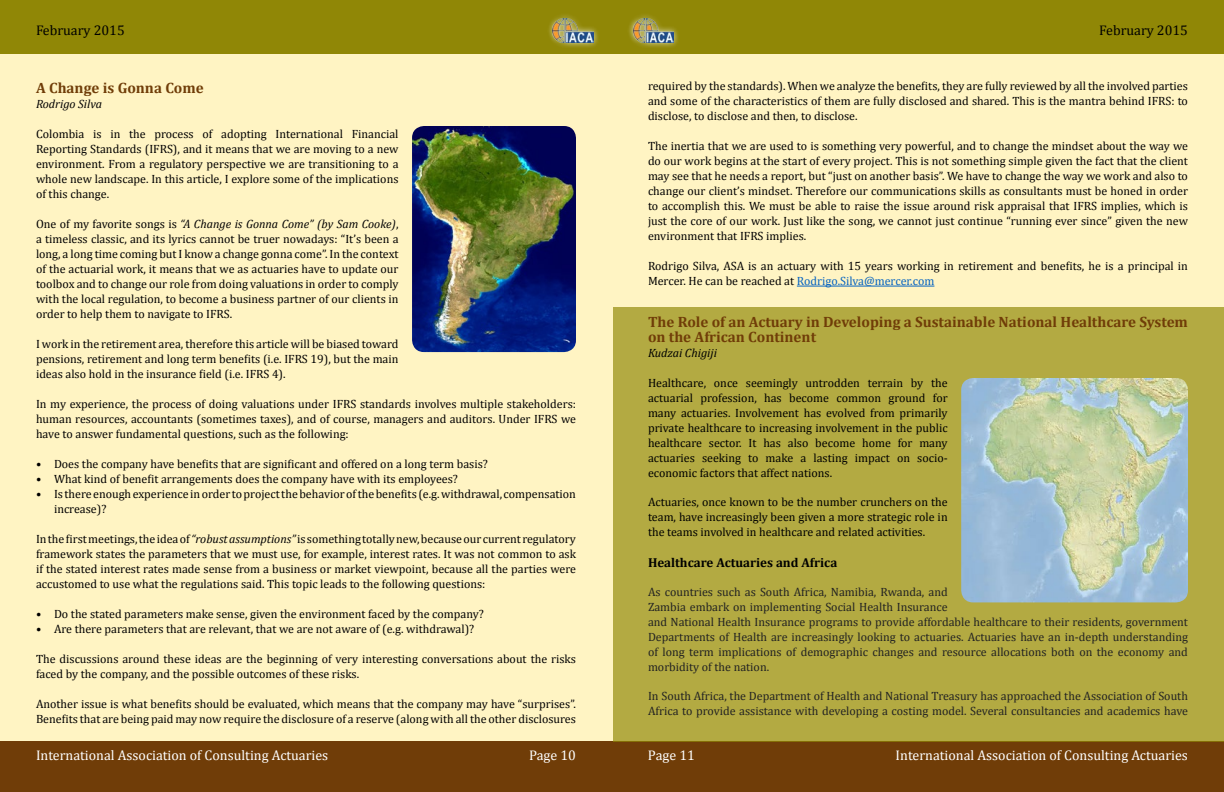
<style>
.page{position:relative;width:1224px;height:792px;background:#fff}
.page>*{position:absolute;margin:0;border:0;box-sizing:border-box;transform-origin:0 0}
.t1{font:700 15px/15px "Cambria";color:#703d08}
.t2{font:14px "Cambria";color:#fff}
.t3{font:14px "Cambria";color:#000}
.t4{font:700 13px "Cambria";color:#000}
.t5{font:12px/15px "Cambria";color:#000;text-align:justify}
.t6{font:12px/15px "Cambria";color:#222}
.t7{font:italic 12px "Cambria";color:#000}
.s1{font-style:italic}
.s2{color:#0563c1}
</style>
<div class="page">
<div style="left:0;top:54px;width:1224px;height:688px;background:#fff3be"></div>
<div style="left:0;top:0;width:1224px;height:54px;background:#908706"></div>
<div style="left:0;top:742px;width:1224px;height:50px;background:#703d08"></div>
<div style="left:546px;top:13px;width:54px;height:36px;background:#fff;opacity:.75"></div>
<img style="left:553px;top:19px;width:40px;height:23px">
<div style="left:627px;top:13px;width:53px;height:36px;background:#fff;opacity:.75"></div>
<img style="left:633px;top:19px;width:41px;height:23px">
<div style="left:613px;top:307px;width:611px;height:435px;background:#b3aa42"></div>
<img style="left:412px;top:126px;width:164px;height:226px">
<hr style="left:797px;top:286px;width:137px;height:1px;background:#0563c1">
<img style="left:961px;top:378px;width:227px;height:224px">
<p class="t3" style="left:36px;top:22px;width:90px">February 2015</p>
<p class="t3" style="left:1099px;top:22px;width:90px">February 2015</p>
<p class="t1" style="left:36px;top:80px;width:169px">A Change is Gonna Come</p>
<p class="t7" style="left:36px;top:95px;width:68px">Rodrigo Silva</p>
<p class="t5" style="left:36px;top:126px;width:364px">Colombia is in the process of adopting International Financial Reporting Standards (IFRS), and it means that we are moving to a new environment. From a regulatory perspective we are transitioning to a whole new landscape. In this article, I explore some of the implications of this change.</p>
<p class="t5" style="left:36px;top:216px;width:364px">One of my favorite songs is <span class="s1">“A Change is Gonna Come” (by Sam Cooke)</span>, a timeless classic, and its lyrics cannot be truer nowadays: “It’s been a long, a long time coming but I know a change gonna come”. In the context of the actuarial work, it means that we as actuaries have to update our toolbox and to change our role from doing valuations in order to comply with the local regulation, to become a business partner of our clients in order to help them to navigate to IFRS.</p>
<p class="t5" style="left:36px;top:336px;width:364px">I work in the retirement area, therefore this article will be biased toward pensions, retirement and long term benefits (i.e. IFRS 19), but the main ideas also hold in the insurance field (i.e. IFRS 4).</p>
<p class="t5" style="left:36px;top:396px;width:542px">In my experience, the process of doing valuations under IFRS standards involves multiple stakeholders: human resources, accountants (sometimes taxes), and of course, managers and auditors. Under IFRS we have to answer fundamental questions, such as the following:</p>
<p class="t5" style="left:36px;top:456px;width:453px">• Does the company have benefits that are significant and offered on a long term basis?</p>
<p class="t5" style="left:36px;top:471px;width:424px">• What kind of benefit arrangements does the company have with its employees?</p>
<p class="t5" style="left:54px;top:486px;width:524px;text-indent:-18px">• Is there enough experience in order to project the behavior of the benefits (e.g. withdrawal, compensation increase)?</p>
<p class="t5" style="left:36px;top:531px;width:542px">In the first meetings, the idea of <span class="s1">“robust assumptions”</span> is something totally new, because our current regulatory framework states the parameters that we must use, for example, interest rates. It was not common to ask if the stated interest rates made sense from a business or market viewpoint, because all the parties were accustomed to use what the regulations said. This topic leads to the following questions:</p>
<p class="t5" style="left:36px;top:606px;width:449px">• Do the stated parameters make sense, given the environment faced by the company?</p>
<p class="t5" style="left:36px;top:621px;width:440px">• Are there parameters that are relevant, that we are not aware of (e.g. withdrawal)?</p>
<p class="t5" style="left:36px;top:651px;width:541px">The discussions around these ideas are the beginning of very interesting conversations about the risks faced by the company, and the possible outcomes of these risks.</p>
<p class="t5" style="left:36px;top:696px;width:542px">Another issue is what benefits should be evaluated, which means that the company may have “surprises”.<br>Benefits that are being paid may now require the disclosure of a reserve (along with all the other disclosures</p>
<p class="t5" style="left:648px;top:79px;width:542px">required by the standards). When we analyze the benefits, they are fully reviewed by all the involved parties and some of the characteristics of them are fully disclosed and shared. This is the mantra behind IFRS: to disclose, to disclose and then, to disclose.</p>
<p class="t5" style="left:648px;top:139px;width:542px">The inertia that we are used to is something very powerful, and to change the mindset about the way we do our work begins at the start of every project. This is not something simple given the fact that the client may see that he needs a report, but “just on another basis”. We have to change the way we work and also to change our client’s mindset. Therefore our communications skills as consultants must be honed in order to accomplish this. We must be able to raise the issue around risk appraisal that IFRS implies, which is just the core of our work. Just like the song, we cannot just continue “running ever since” given the new environment that IFRS implies.</p>
<p class="t5" style="left:648px;top:259px;width:542px">Rodrigo Silva, ASA is an actuary with 15 years working in retirement and benefits, he is a principal in<br>Mercer. He can be reached at <span class="s2">Rodrigo.Silva@mercer.com</span></p>
<p class="t1" style="left:648px;top:314px;width:541px">The Role of an Actuary in Developing a Sustainable National Healthcare System on the African Continent</p>
<p class="t7" style="left:648px;top:345px;width:71px">Kudzai Chigiji</p>
<p class="t5" style="left:648px;top:376px;width:301px">Healthcare, once seemingly untrodden terrain by the actuarial profession, has become common ground for many actuaries. Involvement has evolved from primarily private healthcare to increasing involvement in the public healthcare sector. It has also become home for many actuaries seeking to make a lasting impact on socio&shy;economic factors that affect nations.</p>
<p class="t5" style="left:648px;top:495px;width:301px">Actuaries, once known to be the number crunchers on the team, have increasingly been given a more strategic role in the teams involved in healthcare and related activities.</p>
<p class="t4" style="left:648px;top:554px;width:191px">Healthcare Actuaries and Africa</p>
<p class="t6" style="left:648px;top:585px;width:542px">As countries such as South Africa, Namibia, Rwanda, and<br>Zambia embark on implementing Social Health Insurance<br>and National Health Insurance programs to provide affordable healthcare to their residents, government Departments of Health are increasingly looking to actuaries. Actuaries have an in-depth understanding of long term implications of demographic changes and resource allocations both on the economy and morbidity of the nation.</p>
<p class="t6" style="left:648px;top:689px;width:542px">In South Africa, the Department of Health and National Treasury has approached the Association of South<br>Africa to provide assistance with developing a costing model. Several consultancies and academics have</p>
<p class="t2" style="left:36px;top:747px;width:294px">International Association of Consulting Actuaries</p>
<p class="t2" style="left:529px;top:747px;width:48px">Page 10</p>
<p class="t2" style="left:648px;top:747px;width:48px">Page 11</p>
<p class="t2" style="left:896px;top:747px;width:294px">International Association of Consulting Actuaries</p>
</div>
